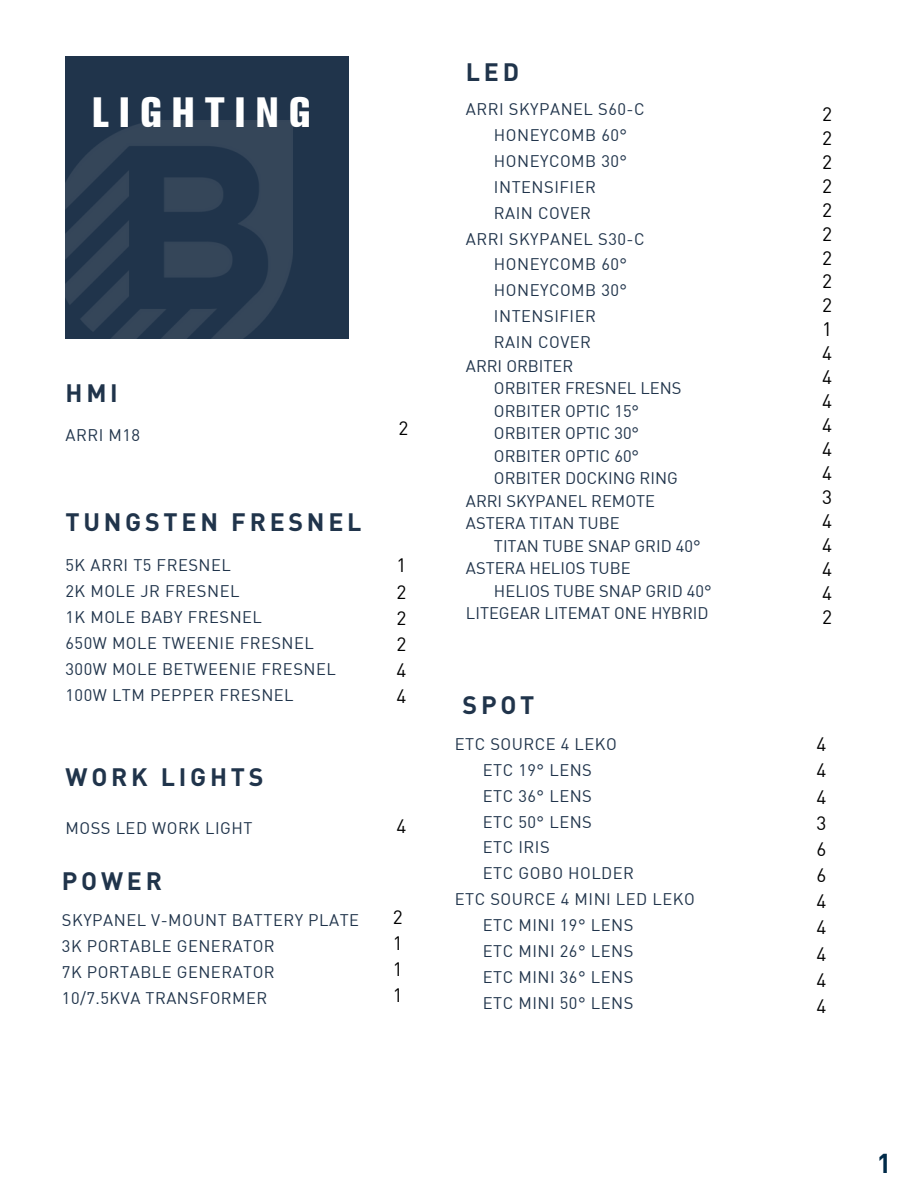
<style>
.page{position:relative;width:918px;height:1188px;background:#fff}
.page>*{position:absolute;margin:0;border:0;box-sizing:border-box;transform-origin:0 0}
.t1{font:800 condensed 42px "Akzidenz Grotesk BE";letter-spacing:.23em;color:#fff}
.t2{font:700 27px "DIN";color:#002b49}
.t3{font:700 24.9px "DIN";letter-spacing:.15em;color:#20344b}
.t4{font:19.2px "DIN";color:#000}
.t5{font:19.05px/26.1px "DIN";color:#000}
.t6{font:16.5px "DIN";letter-spacing:.03em;color:#20344b}
.t7{font:16.5px "DIN";color:#20344b}
</style>
<div class="page">
<div style="left:66px;top:57px;width:283px;height:282px;background:#20344b"></div>
<img style="left:66px;top:120px;width:227px;height:219px">
<p class="t1" style="left:92px;top:97px;width:220px">LIGHTING</p>
<p class="t3" style="left:66px;top:377px;width:54px">HMI</p>
<p class="t6" style="left:66px;top:425px;width:76px">ARRI M18</p>
<p class="t3" style="left:66px;top:506px;width:297px">TUNGSTEN FRESNEL</p>
<p class="t6" style="left:66px;top:555px;width:167px">5K ARRI T5 FRESNEL</p>
<p class="t6" style="left:66px;top:581px;width:176px">2K MOLE JR FRESNEL</p>
<p class="t6" style="left:66px;top:607px;width:198px">1K MOLE BABY FRESNEL</p>
<p class="t6" style="left:66px;top:633px;width:250px">650W MOLE TWEENIE FRESNEL</p>
<p class="t6" style="left:66px;top:659px;width:272px">300W MOLE BETWEENIE FRESNEL</p>
<p class="t6" style="left:66px;top:684px;width:230px">100W LTM PEPPER FRESNEL</p>
<p class="t3" style="left:66px;top:761px;width:200px">WORK LIGHTS</p>
<p class="t6" style="left:66px;top:818px;width:188px">MOSS LED WORK LIGHT</p>
<p class="t3" style="left:62px;top:865px;width:102px">POWER</p>
<p class="t6" style="left:62px;top:910px;width:299px">SKYPANEL V-MOUNT BATTERY PLATE</p>
<p class="t6" style="left:62px;top:936px;width:214px">3K PORTABLE GENERATOR</p>
<p class="t6" style="left:62px;top:962px;width:214px">7K PORTABLE GENERATOR</p>
<p class="t6" style="left:62px;top:987px;width:207px">10/7.5KVA TRANSFORMER</p>
<p class="t5" style="left:398px;top:415px;width:11px">2</p>
<p class="t5" style="left:397px;top:552px;width:11px">1<br>2</p>
<p class="t5" style="left:397px;top:604px;width:11px">2</p>
<p class="t5" style="left:397px;top:630px;width:11px">2</p>
<p class="t5" style="left:397px;top:657px;width:11px">4</p>
<p class="t5" style="left:397px;top:683px;width:11px">4</p>
<p class="t5" style="left:397px;top:812px;width:11px">4</p>
<p class="t5" style="left:393px;top:903px;width:11px">2</p>
<p class="t5" style="left:393px;top:929px;width:11px">1</p>
<p class="t5" style="left:393px;top:955px;width:11px">1</p>
<p class="t5" style="left:393px;top:982px;width:11px">1</p>
<p class="t3" style="left:466px;top:55px;width:55px">LED</p>
<p class="t6" style="left:466px;top:99px;width:180px">ARRI SKYPANEL S60-C</p>
<p class="t6" style="left:494px;top:125px;width:135px">HONEYCOMB 60°</p>
<p class="t6" style="left:494px;top:151px;width:135px">HONEYCOMB 30°</p>
<p class="t6" style="left:494px;top:177px;width:103px">INTENSIFIER</p>
<p class="t6" style="left:494px;top:202px;width:99px">RAIN COVER</p>
<p class="t6" style="left:466px;top:228px;width:180px">ARRI SKYPANEL S30-C</p>
<p class="t6" style="left:494px;top:254px;width:135px">HONEYCOMB 60°</p>
<p class="t6" style="left:494px;top:280px;width:135px">HONEYCOMB 30°</p>
<p class="t6" style="left:494px;top:306px;width:103px">INTENSIFIER</p>
<p class="t6" style="left:494px;top:332px;width:99px">RAIN COVER</p>
<p class="t7" style="left:466px;top:355px;width:109px">ARRI ORBITER</p>
<p class="t7" style="left:494px;top:378px;width:189px">ORBITER FRESNEL LENS</p>
<p class="t7" style="left:494px;top:400px;width:147px">ORBITER OPTIC 15°</p>
<p class="t7" style="left:494px;top:423px;width:147px">ORBITER OPTIC 30°</p>
<p class="t7" style="left:494px;top:445px;width:147px">ORBITER OPTIC 60°</p>
<p class="t7" style="left:494px;top:468px;width:185px">ORBITER DOCKING RING</p>
<p class="t7" style="left:466px;top:490px;width:191px">ARRI SKYPANEL REMOTE</p>
<p class="t7" style="left:466px;top:513px;width:155px">ASTERA TITAN TUBE</p>
<p class="t7" style="left:494px;top:535px;width:208px">TITAN TUBE SNAP GRID 40°</p>
<p class="t7" style="left:466px;top:558px;width:166px">ASTERA HELIOS TUBE</p>
<p class="t7" style="left:494px;top:580px;width:219px">HELIOS TUBE SNAP GRID 40°</p>
<p class="t7" style="left:466px;top:603px;width:244px">LITEGEAR LITEMAT ONE HYBRID</p>
<p class="t3" style="left:463px;top:688px;width:73px">SPOT</p>
<p class="t6" style="left:455px;top:734px;width:163px">ETC SOURCE 4 LEKO</p>
<p class="t6" style="left:483px;top:760px;width:111px">ETC 19° LENS</p>
<p class="t6" style="left:483px;top:785px;width:111px">ETC 36° LENS</p>
<p class="t6" style="left:483px;top:811px;width:111px">ETC 50° LENS</p>
<p class="t6" style="left:483px;top:837px;width:68px">ETC IRIS</p>
<p class="t6" style="left:483px;top:863px;width:153px">ETC GOBO HOLDER</p>
<p class="t6" style="left:455px;top:889px;width:241px">ETC SOURCE 4 MINI LED LEKO</p>
<p class="t6" style="left:483px;top:915px;width:152px">ETC MINI 19° LENS</p>
<p class="t6" style="left:483px;top:941px;width:152px">ETC MINI 26° LENS</p>
<p class="t6" style="left:483px;top:967px;width:152px">ETC MINI 36° LENS</p>
<p class="t6" style="left:483px;top:992px;width:152px">ETC MINI 50° LENS</p>
<p class="t4" style="left:822px;top:102px;width:11px">2</p>
<p class="t4" style="left:822px;top:126px;width:11px">2</p>
<p class="t4" style="left:822px;top:150px;width:11px">2</p>
<p class="t4" style="left:822px;top:174px;width:11px">2</p>
<p class="t4" style="left:822px;top:198px;width:11px">2</p>
<p class="t4" style="left:822px;top:222px;width:11px">2</p>
<p class="t4" style="left:822px;top:246px;width:11px">2</p>
<p class="t4" style="left:822px;top:270px;width:11px">2</p>
<p class="t4" style="left:822px;top:294px;width:11px">2</p>
<p class="t4" style="left:822px;top:317px;width:11px">1</p>
<p class="t4" style="left:822px;top:341px;width:11px">4</p>
<p class="t4" style="left:822px;top:365px;width:11px">4</p>
<p class="t4" style="left:822px;top:389px;width:11px">4</p>
<p class="t4" style="left:822px;top:413px;width:11px">4</p>
<p class="t4" style="left:822px;top:437px;width:11px">4</p>
<p class="t4" style="left:822px;top:461px;width:11px">4</p>
<p class="t4" style="left:822px;top:485px;width:11px">3</p>
<p class="t4" style="left:822px;top:509px;width:11px">4</p>
<p class="t4" style="left:822px;top:533px;width:11px">4</p>
<p class="t4" style="left:822px;top:557px;width:11px">4</p>
<p class="t4" style="left:822px;top:581px;width:11px">4</p>
<p class="t4" style="left:822px;top:605px;width:11px">2</p>
<p class="t5" style="left:817px;top:731px;width:11px">4</p>
<p class="t5" style="left:817px;top:757px;width:11px">4</p>
<p class="t5" style="left:817px;top:783px;width:11px">4</p>
<p class="t5" style="left:817px;top:809px;width:11px">3</p>
<p class="t5" style="left:817px;top:835px;width:11px">6</p>
<p class="t5" style="left:817px;top:861px;width:11px">6</p>
<p class="t5" style="left:817px;top:888px;width:11px">4</p>
<p class="t5" style="left:817px;top:914px;width:11px">4</p>
<p class="t5" style="left:817px;top:940px;width:11px">4</p>
<p class="t5" style="left:817px;top:966px;width:11px">4</p>
<p class="t5" style="left:817px;top:992px;width:11px">4</p>
<p class="t2" style="left:877px;top:1146px;width:16px">1</p>
</div>
